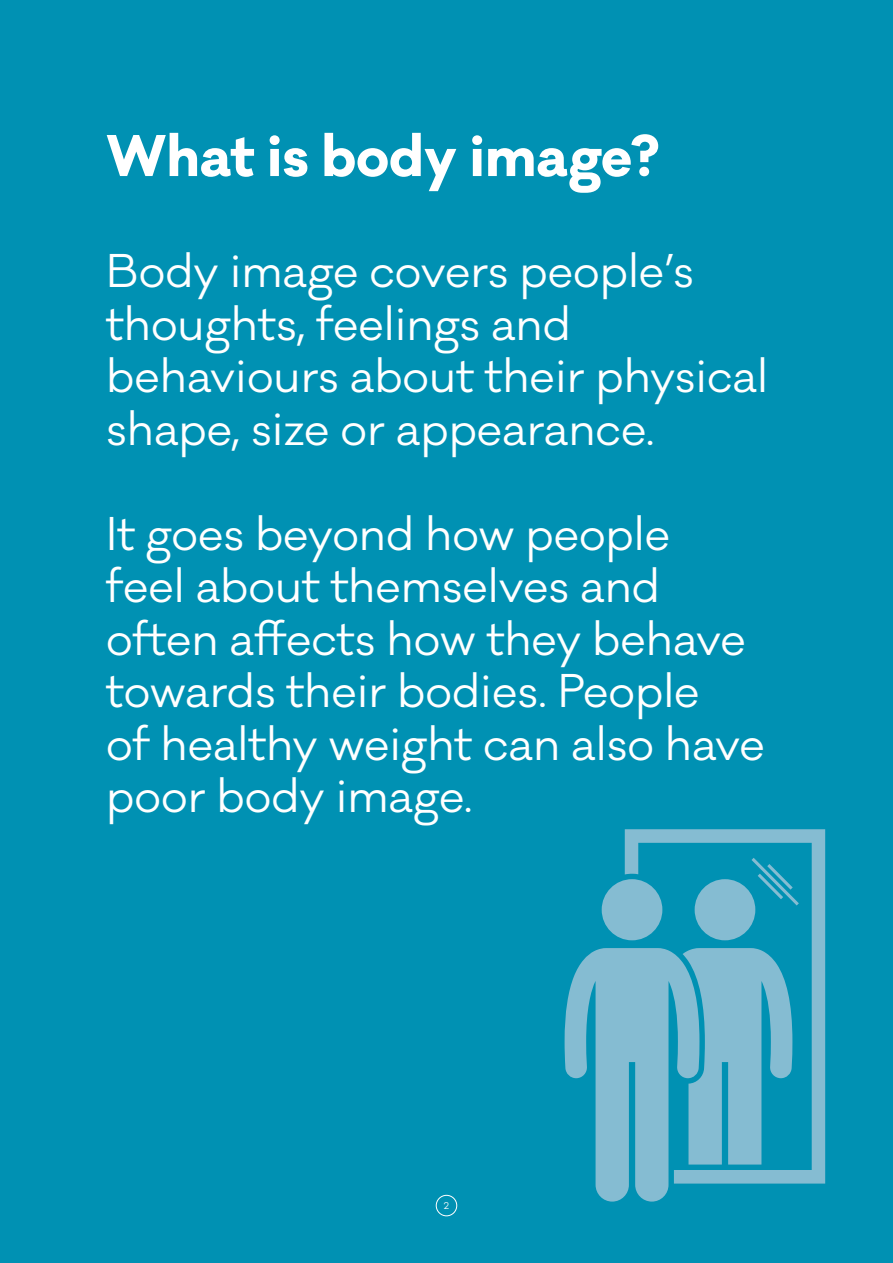
<style>
.page{position:relative;width:893px;height:1263px;background:#0091b3}
.page>*{position:absolute;margin:0;border:0;box-sizing:border-box;transform-origin:0 0}
.t1{font:700 54px "Galano Classic";color:#fff}
.t2{font:43.5px/52.5px "Galano Classic";color:#fff}
.t3{font:9px "Galano Classic";color:#fff}
</style>
<div class="page">
<svg style="left:625px;top:829px;width:200px;height:354px"></svg>
<svg style="left:565px;top:948px;width:227px;height:253px"></svg>
<div style="left:602px;top:879px;width:60px;height:61px;background:#85bcd2;border-radius:50%"></div>
<svg style="left:751px;top:858px;width:48px;height:47px"></svg>
<div style="left:436px;top:1195px;width:21px;height:21px;border:1px solid #fff;border-radius:50%"></div>
<p class="t1" style="left:106px;top:120px;width:554px">What is body image?</p>
<p class="t2" style="left:106px;top:245px;width:663px">Body image covers people’s thoughts, feelings and behaviours about their physical shape, size or appearance.</p>
<p class="t2" style="left:106px;top:508px;width:660px">It goes beyond how people<br>feel about themselves and often affects how they behave towards their bodies. People<br>of healthy weight can also have poor body image.</p>
<p class="t3" style="left:444px;top:1200px;width:7px">2</p>
</div>
